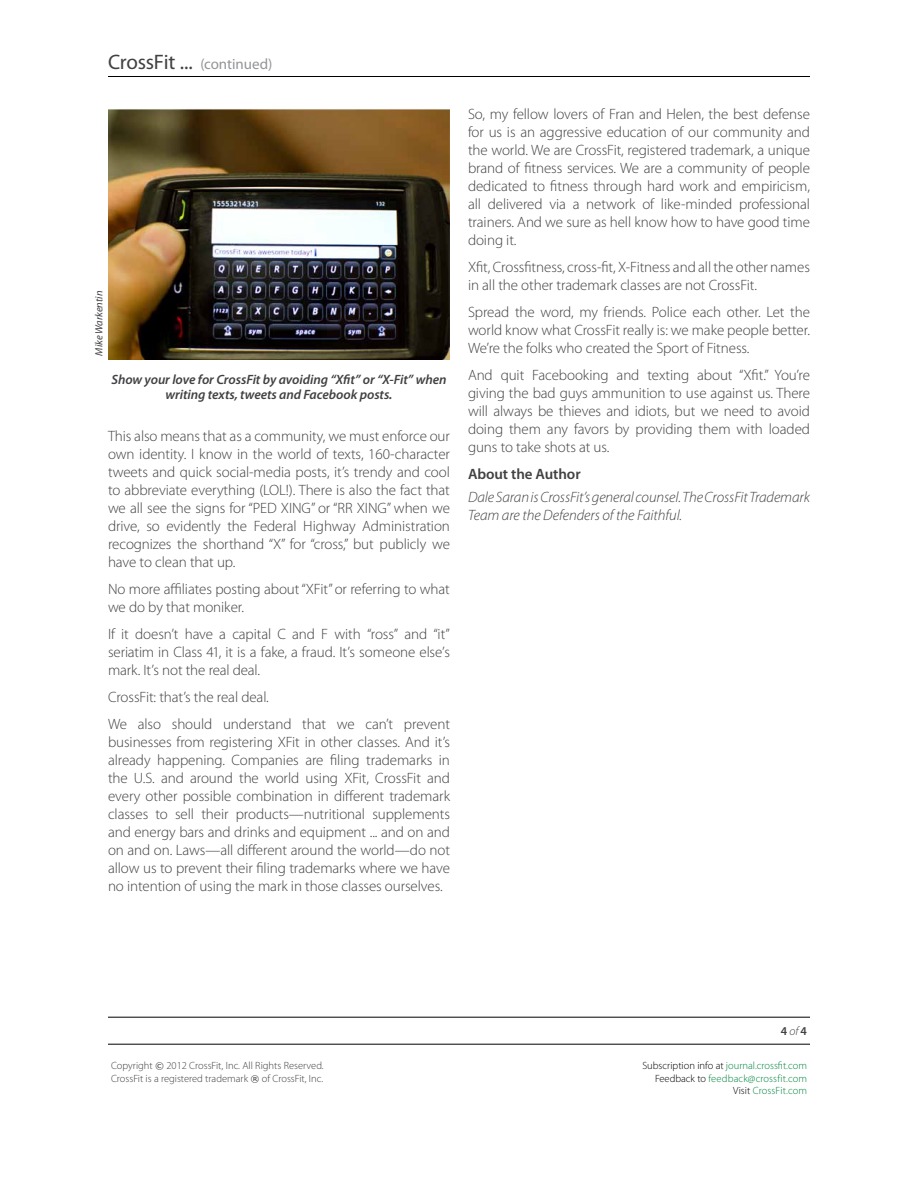
<style>
.page{position:relative;width:918px;height:1188px;background:#fff}
.page>*{position:absolute;margin:0;border:0;box-sizing:border-box;transform-origin:0 0}
.t1{font:21px "Myriad Pro";letter-spacing:-.015em;color:#414042}
.t2{font:300 15px/18px "Myriad Pro";letter-spacing:-.005em;color:#414042;text-align:justify}
.t3{font:italic 300 15px/18px "Myriad Pro";letter-spacing:-.005em;color:#414042}
.t4{font:600 15px "Myriad Pro";letter-spacing:-.005em;color:#414042}
.t5{font:italic 600 13.5px/15px "Myriad Pro";letter-spacing:-.005em;color:#414042;text-align:center}
.t6{font:600 12px "Myriad Pro";color:#414042}
.t7{font:300 10.5px/12.6px "Myriad Pro";color:#414042}
.t8{font:300 10.5px/12.6px "Myriad Pro";color:#00853f;text-align:right}
.t9{font:italic 10.5px "Myriad Pro";letter-spacing:-.005em;color:#414042}
.s1{font-size:15px;color:#939598}
.s2{font-weight:300;font-style:italic}
.s3{font-family:"Verdana";font-weight:400;font-size:9px}
.s4{color:#000}
</style>
<div class="page">
<hr style="left:108px;top:76px;width:702px;height:1px;background:#000">
<hr style="left:108px;top:1017px;width:702px;height:1px;background:#000">
<hr style="left:108px;top:1044px;width:702px;height:1px;background:#000">
<img style="left:108px;top:108px;width:342px;height:252px">
<h1 class="t1" style="left:108px;top:50px;width:166px">CrossFit ... <span class="s1">(continued)</span></h1>
<p class="t9" style="left:93px;top:356px;width:66px;rotate:-90deg">Mike Warkentin</p>
<p class="t5" style="left:111px;top:372px;width:337px">Show your love for CrossFit by avoiding “Xfit” or “X-Fit” when writing texts, tweets and Facebook posts.</p>
<p class="t2" style="left:108px;top:427px;width:344px">This also means that as a community, we must enforce our own identity. I know in the world of texts, 160-character tweets and quick social-media posts, it’s trendy and cool to abbreviate everything (LOL!). There is also the fact that we all see the signs for “PED XING” or “RR XING” when we drive, so evidently the Federal Highway Administration recognizes the shorthand “X” for “cross,” but publicly we have to clean that up.</p>
<p class="t2" style="left:108px;top:580px;width:343px">No more affiliates posting about “XFit” or referring to what we do by that moniker.</p>
<p class="t2" style="left:108px;top:625px;width:344px">If it doesn’t have a capital C and F with “ross” and “it” seriatim in Class 41, it is a fake, a fraud. It’s someone else’s mark. It’s not the real deal.</p>
<p class="t2" style="left:108px;top:684px;width:344px;line-height:27px">CrossFit: that’s the real deal.<br>We also should understand that we can’t prevent</p>
<p class="t2" style="left:108px;top:733px;width:344px">businesses from registering XFit in other classes. And it’s already happening. Companies are filing trademarks in the U.S. and around the world using XFit, CrossFit and every other possible combination in different trademark classes to sell their products—nutritional supplements and energy bars and drinks and equipment ... and on and on and on. Laws—all different around the world—do not allow us to prevent their filing trademarks where we have no intention of using the mark in those classes ourselves.</p>
<p class="t2" style="left:468px;top:106px;width:344px">So, my fellow lovers of Fran and Helen, the best defense for us is an aggressive education of our community and the world. We are CrossFit, registered trademark, a unique brand of fitness services. We are a community of people dedicated to fitness through hard work and empiricism, all delivered via a network of like-minded professional trainers. And we sure as hell know how to have good time doing it.</p>
<p class="t2" style="left:468px;top:259px;width:344px">Xfit, Crossfitness, cross-fit, X-Fitness and all the other names in all the other trademark classes are not CrossFit.</p>
<p class="t2" style="left:468px;top:304px;width:344px">Spread the word, my friends. Police each other. Let the world know what CrossFit really is: we make people better.<br>We’re the folks who created the Sport of Fitness.</p>
<p class="t2" style="left:468px;top:367px;width:344px">And quit Facebooking and texting about “Xfit.” You’re giving the bad guys ammunition to use against us. There will always be thieves and idiots, but we need to avoid doing them any favors by providing them with loaded guns to take shots at us.</p>
<p class="t4" style="left:468px;top:466px;width:114px">About the Author</p>
<p class="t3" style="left:468px;top:488px;width:344px">Dale Saran is CrossFit’s general counsel. The CrossFit Trademark<br>Team are the Defenders of the Faithful.</p>
<p class="t6" style="left:781px;top:1024px;width:28px">4 <span class="s2">of</span> 4</p>
<p class="t7" style="left:111px;top:1060px;width:214px">Copyright <span class="s3">©</span> 2012 CrossFit, Inc. All Rights Reserved.<br>CrossFit is a registered trademark <span class="s3">®</span> of CrossFit, Inc.</p>
<p class="t8" style="left:642px;top:1060px;width:166px"><span class="s4">Subscription info at</span> journal.crossfit.com<br><span class="s4">Feedback to</span> feedback@crossfit.com<br><span class="s4">Visit</span> CrossFit.com</p>
</div>
